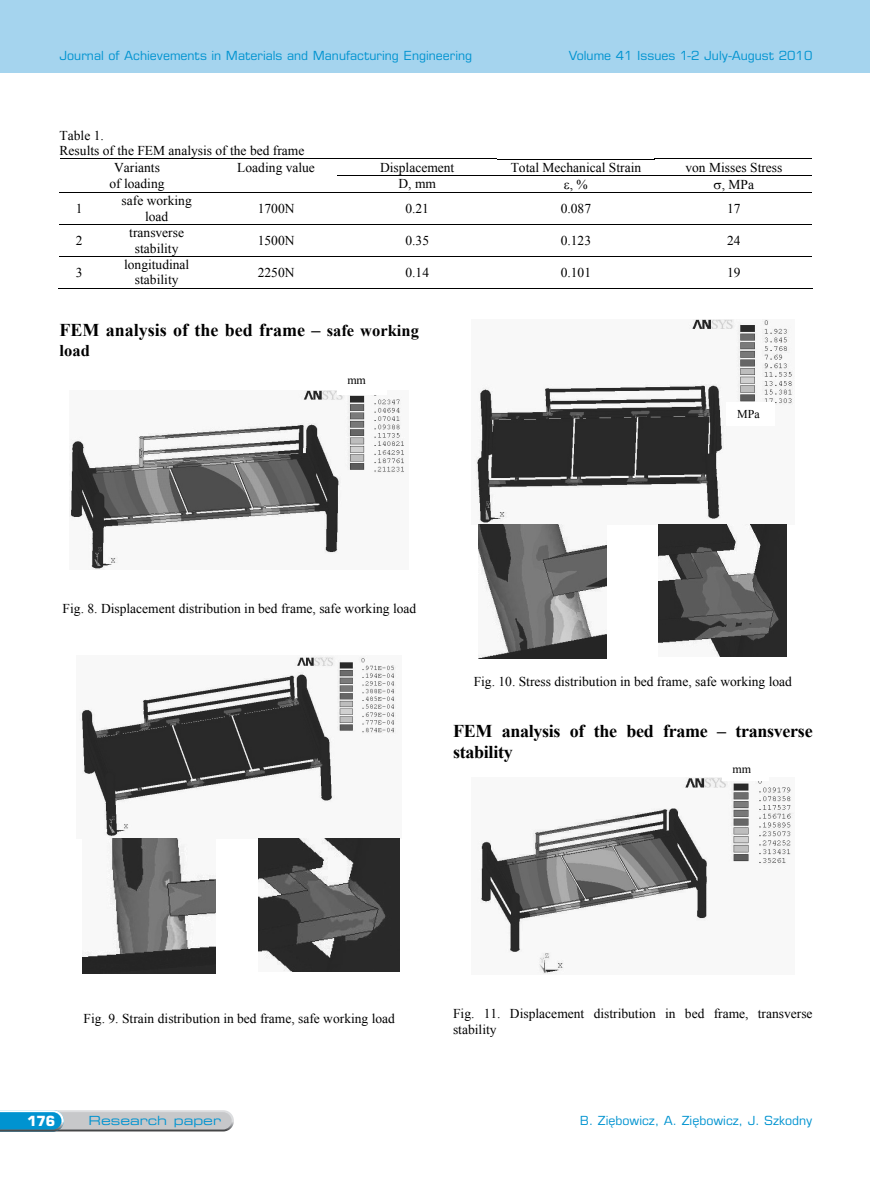
<style>
.page{position:relative;width:872px;height:1191px;background:#fff}
.page>*{position:absolute;margin:0;border:0;box-sizing:border-box;transform-origin:0 0}
.t1{font:700 18px/20.7px "Times New Roman";letter-spacing:-.015em;color:#000}
.t2{font:700 16.5px "Times New Roman";color:#000}
.t3{font:700 14.1px "Eurostile LT Pro";color:#fff}
.t4{font:13.5px/15.5px "Times New Roman";color:#000;text-align:center}
.t5{font:12.6px "Eurostile LT Pro";color:#0093d0}
.t6{font:12.6px "Eurostile LT Pro Ex 2";color:#0093d0}
.t7{font:12px "Times New Roman";color:#000}
.s1{font-size:16.5px}
</style>
<div class="page">
<svg style="left:0;top:1110px;width:234px;height:21px;background:#97b7c6"></svg>
<div style="left:0;top:0;width:870px;height:72px;background:#a5d4ee"></div>
<hr style="left:60px;top:159px;width:437px;height:1px;background:#000">
<hr style="left:497px;top:159px;width:157px;height:1px;background:#000">
<hr style="left:654px;top:159px;width:158px;height:1px;background:#000">
<hr style="left:337px;top:175px;width:160px;height:1px;background:#000">
<hr style="left:497px;top:175px;width:157px;height:1px;background:#000">
<hr style="left:654px;top:175px;width:158px;height:1px;background:#000">
<hr style="left:60px;top:192px;width:437px;height:1px;background:#000">
<hr style="left:497px;top:192px;width:157px;height:1px;background:#000">
<hr style="left:654px;top:192px;width:158px;height:1px;background:#000">
<hr style="left:60px;top:224px;width:437px;height:1px;background:#000">
<hr style="left:497px;top:224px;width:157px;height:1px;background:#000">
<hr style="left:654px;top:224px;width:158px;height:1px;background:#000">
<hr style="left:60px;top:256px;width:437px;height:1px;background:#000">
<hr style="left:497px;top:256px;width:157px;height:1px;background:#000">
<hr style="left:654px;top:256px;width:158px;height:1px;background:#000">
<hr style="left:59px;top:288px;width:40px;height:1px;background:#000">
<hr style="left:98px;top:288px;width:116px;height:1px;background:#000">
<hr style="left:213px;top:288px;width:125px;height:1px;background:#000">
<hr style="left:337px;top:288px;width:160px;height:1px;background:#000">
<hr style="left:495px;top:288px;width:160px;height:1px;background:#000">
<hr style="left:654px;top:288px;width:158px;height:1px;background:#000">
<img style="left:70px;top:390px;width:334px;height:179px">
<img style="left:79px;top:655px;width:317px;height:183px">
<img style="left:82px;top:838px;width:134px;height:135px">
<img style="left:258px;top:838px;width:141px;height:133px">
<img style="left:475px;top:319px;width:318px;height:205px">
<img style="left:479px;top:524px;width:127px;height:134px">
<img style="left:658px;top:524px;width:129px;height:132px">
<img style="left:480px;top:777px;width:314px;height:197px">
<div style="left:721px;top:756px;width:47px;height:25px;background:#fff"></div>
<div style="left:726px;top:402px;width:48px;height:24px;background:#fff"></div>
<div style="left:336px;top:367px;width:50px;height:27px;background:#fff"></div>
<p class="t5" style="left:60px;top:48px;width:414px">Journal of Achievements in Materials and Manufacturing Engineering</p>
<p class="t5" style="left:569px;top:48px;width:245px">Volume 41 Issues 1-2 July-August 2010</p>
<p class="t4" style="left:60px;top:127px;width:246px;text-align:left">Table 1.<br>Results of the FEM analysis of the bed frame</p>
<p class="t4" style="left:114px;top:160px;width:47px">Variants</p>
<p class="t4" style="left:380px;top:159px;width:76px">Displacement</p>
<p class="t4" style="left:510px;top:159px;width:132px">Total Mechanical Strain</p>
<p class="t4" style="left:685px;top:159px;width:99px">von Misses Stress</p>
<p class="t4" style="left:109px;top:175px;width:57px">of loading</p>
<p class="t4" style="left:237px;top:160px;width:79px">Loading value</p>
<p class="t4" style="left:398px;top:176px;width:39px">D, mm</p>
<p class="t4" style="left:564px;top:176px;width:26px">★, %</p>
<p class="t4" style="left:721px;top:176px;width:34px">, MPa</p>
<p class="t4" style="left:76px;top:200px;width:8px">1</p>
<p class="t4" style="left:122px;top:193px;width:72px">safe working load</p>
<p class="t4" style="left:258px;top:200px;width:38px">1700N</p>
<p class="t4" style="left:405px;top:200px;width:25px">0.21</p>
<p class="t4" style="left:561px;top:200px;width:32px">0.087</p>
<p class="t4" style="left:727px;top:200px;width:15px">17</p>
<p class="t4" style="left:76px;top:232px;width:8px">2</p>
<p class="t4" style="left:129px;top:225px;width:56px">transverse stability</p>
<p class="t4" style="left:258px;top:232px;width:38px">1500N</p>
<p class="t4" style="left:405px;top:232px;width:25px">0.35</p>
<p class="t4" style="left:561px;top:232px;width:32px">0.123</p>
<p class="t4" style="left:727px;top:232px;width:15px">24</p>
<p class="t4" style="left:76px;top:264px;width:8px">3</p>
<p class="t4" style="left:124px;top:256px;width:67px">longitudinal stability</p>
<p class="t4" style="left:258px;top:264px;width:38px">2250N</p>
<p class="t4" style="left:405px;top:264px;width:25px">0.14</p>
<p class="t4" style="left:561px;top:264px;width:32px">0.101</p>
<p class="t4" style="left:727px;top:264px;width:15px">19</p>
<p class="t1" style="left:60px;top:319px;width:361px">FEM analysis of the bed frame – <span class="s1">safe working</span></p>
<p class="t2" style="left:60px;top:338px;width:32px">load</p>
<p class="t7" style="left:347px;top:372px;width:20px">mm</p>
<p class="t7" style="left:737px;top:406px;width:24px">MPa</p>
<p class="t4" style="left:63px;top:600px;width:355px">Fig. 8. Displacement distribution in bed frame, safe working load</p>
<p class="t4" style="left:473px;top:673px;width:320px">Fig. 10. Stress distribution in bed frame, safe working load</p>
<p class="t1" style="left:453px;top:720px;width:361px">FEM analysis of the bed frame – transverse stability</p>
<p class="t7" style="left:732px;top:760px;width:20px">mm</p>
<p class="t4" style="left:84px;top:1010px;width:313px">Fig. 9. Strain distribution in bed frame, safe working load</p>
<p class="t3" style="left:27px;top:1112px;width:30px">176</p>
<p class="t6" style="left:88px;top:1112px;width:134px">Research paper</p>
<p class="t4" style="left:453px;top:1005px;width:361px;text-align:left">Fig. 11. Displacement distribution in bed frame, transverse stability</p>
<p class="t5" style="left:580px;top:1113px;width:234px">B. Ziębowicz, A. Ziębowicz, J. Szkodny</p>
</div>
